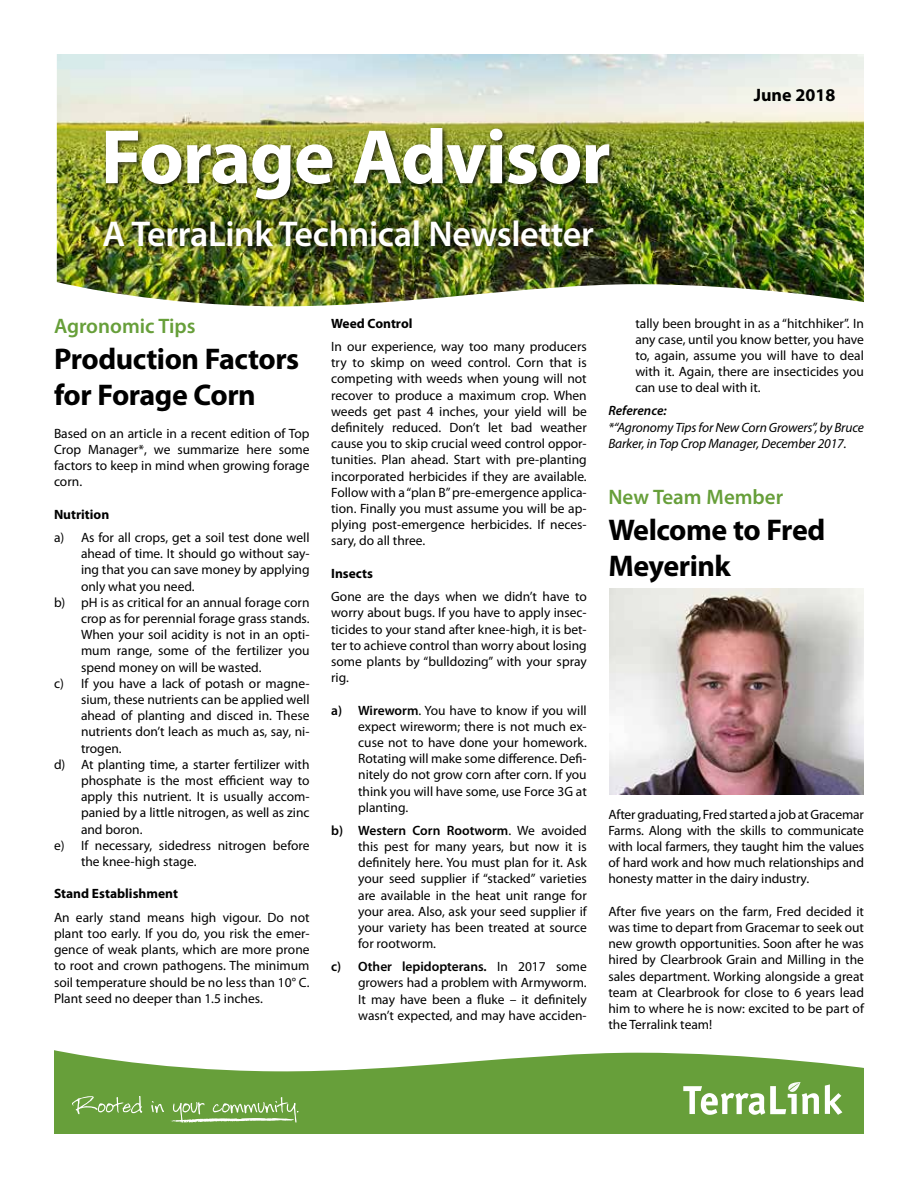
<style>
.page{position:relative;width:918px;height:1188px;background:#fff}
.page>*{position:absolute;margin:0;border:0;box-sizing:border-box;transform-origin:0 0}
.t1{font:700 77.7px "Myriad Pro";letter-spacing:-.02em;color:#fff}
.t2{font:600 36px "Myriad Pro";letter-spacing:-.01em;color:#fff}
.t3{font:700 30px/36px "Myriad Pro";letter-spacing:-.015em;color:#000}
.t4{font:600 21px "Myriad Pro";color:#679f3a}
.t5{font:700 18px "Myriad Pro";color:#000}
.t6{font:13.5px/16.2px "Myriad Pro";color:#000;text-align:justify}
.t7{font:italic 13.5px/16.2px "Myriad Pro";letter-spacing:-.01em;color:#000}
.t8{font:700 13.5px "Myriad Pro";color:#000}
.t9{font:italic 600 13.5px "Myriad Pro";color:#000}
.s1{font-weight:600}
</style>
<div class="page">
<img style="left:57px;top:54px;width:807px;height:253px">
<svg style="left:54px;top:1050px;width:810px;height:84px;fill:#679f3a"></svg>
<svg style="left:825px;top:1084px;width:17px;height:31px"></svg>
<svg style="left:683px;top:1082px;width:136px;height:33px"></svg>
<svg style="left:72px;top:1096px;width:70px;height:18px"></svg>
<svg style="left:151px;top:1101px;width:13px;height:12px"></svg>
<svg style="left:170px;top:1097px;width:128px;height:27px;background:#85b160"></svg>
<div style="left:95px;top:211px;width:507px;height:44px;background:#000;opacity:.75"></div>
<div style="left:104px;top:126px;width:512px;height:79px;background:#000;opacity:.75"></div>
<img style="left:609px;top:588px;width:254px;height:207px">
<h1 class="t1" style="left:101px;top:106px;width:511px">Forage Advisor</h1>
<h2 class="t2" style="left:103px;top:211px;width:493px">A TerraLink Technical Newsletter</h2>
<h3 class="t5" style="left:754px;top:83px;width:83px">June 2018</h3>
<h3 class="t4" style="left:54px;top:313px;width:143px">Agronomic Tips</h3>
<h3 class="t3" style="left:54px;top:340px;width:247px">Production Factors for Forage Corn</h3>
<p class="t6" style="left:54px;top:425px;width:257px">Based on an article in a recent edition of Top Crop Manager*, we summarize here some factors to keep in mind when growing forage corn.</p>
<p class="t8" style="left:54px;top:505px;width:57px">Nutrition</p>
<p class="t6" style="left:54px;top:529px;width:257px">a) As for all crops, get a soil test done well</p>
<p class="t6" style="left:81px;top:545px;width:230px">ahead of time. It should go without say-</p>
<p class="t6" style="left:81px;top:562px;width:230px">ing that you can save money by applying</p>
<p class="t6" style="left:81px;top:578px;width:115px">only what you need.</p>
<p class="t6" style="left:54px;top:594px;width:257px">b) pH is as critical for an annual forage corn</p>
<p class="t6" style="left:81px;top:610px;width:230px">crop as for perennial forage grass stands.</p>
<p class="t6" style="left:81px;top:626px;width:230px">When your soil acidity is not in an opti-</p>
<p class="t6" style="left:81px;top:643px;width:230px">mum range, some of the fertilizer you</p>
<p class="t6" style="left:81px;top:659px;width:182px">spend money on will be wasted.</p>
<p class="t6" style="left:54px;top:675px;width:257px">c) If you have a lack of potash or magne-</p>
<p class="t6" style="left:81px;top:691px;width:230px">sium, these nutrients can be applied well</p>
<p class="t6" style="left:81px;top:707px;width:230px">ahead of planting and disced in. These</p>
<p class="t6" style="left:81px;top:724px;width:230px">nutrients don’t leach as much as, say, ni-</p>
<p class="t6" style="left:81px;top:740px;width:42px">trogen.</p>
<p class="t6" style="left:54px;top:756px;width:257px">d) At planting time, a starter fertilizer with</p>
<p class="t6" style="left:81px;top:772px;width:230px">phosphate is the most efficient way to</p>
<p class="t6" style="left:81px;top:788px;width:230px">apply this nutrient. It is usually accom-</p>
<p class="t6" style="left:81px;top:805px;width:230px">panied by a little nitrogen, as well as zinc</p>
<p class="t6" style="left:81px;top:821px;width:63px">and boron.</p>
<p class="t6" style="left:54px;top:837px;width:257px">e) If necessary, sidedress nitrogen before</p>
<p class="t6" style="left:81px;top:853px;width:117px">the knee-high stage.</p>
<p class="t8" style="left:54px;top:885px;width:125px">Stand Establishment</p>
<p class="t6" style="left:54px;top:909px;width:257px">An early stand means high vigour. Do not plant too early. If you do, you risk the emer&shy;gence of weak plants, which are more prone to root and crown pathogens. The minimum soil temperature should be no less than 10° C.<br>Plant seed no deeper than 1.5 inches.</p>
<p class="t8" style="left:331px;top:314px;width:83px">Weed Control</p>
<p class="t6" style="left:331px;top:338px;width:257px">In our experience, way too many producers try to skimp on weed control. Corn that is competing with weeds when young will not recover to produce a maximum crop. When weeds get past 4 inches, your yield will be definitely reduced. Don’t let bad weather cause you to skip crucial weed control oppor&shy;tunities. Plan ahead. Start with pre-planting incorporated herbicides if they are available.<br>Follow with a “plan B” pre-emergence applica&shy;tion. Finally you must assume you will be ap&shy;plying post-emergence herbicides. If neces&shy;sary, do all three.</p>
<p class="t8" style="left:331px;top:564px;width:43px">Insects</p>
<p class="t6" style="left:331px;top:588px;width:257px">Gone are the days when we didn’t have to worry about bugs. If you have to apply insec&shy;ticides to your stand after knee-high, it is bet&shy;ter to achieve control than worry about losing some plants by “bulldozing” with your spray rig.</p>
<p class="t6" style="left:358px;top:702px;width:230px;text-indent:-27px"><span class="s1">a) Wireworm</span>. You have to know if you will expect wireworm; there is not much ex&shy;cuse not to have done your homework.<br>Rotating will make some difference. Defi&shy;nitely do not grow corn after corn. If you think you will have some, use Force 3G at planting.</p>
<p class="t6" style="left:358px;top:822px;width:230px;text-indent:-27px"><span class="s1">b) Western Corn Rootworm</span>. We avoided this pest for many years, but now it is definitely here. You must plan for it. Ask your seed supplier if “stacked” varieties are available in the heat unit range for your area. Also, ask your seed supplier if your variety has been treated at source for rootworm.</p>
<p class="t6" style="left:358px;top:958px;width:230px;text-indent:-27px"><span class="s1">c) Other lepidopterans.</span> In 2017 some growers had a problem with Armyworm.<br>It may have been a fluke – it definitely wasn’t expected, and may have acciden-</p>
<p class="t6" style="left:635px;top:315px;width:230px">tally been brought in as a “hitchhiker”. In any case, until you know better, you have to, again, assume you will have to deal with it. Again, there are insecticides you can use to deal with it.</p>
<p class="t9" style="left:608px;top:402px;width:60px">Reference:</p>
<p class="t7" style="left:608px;top:419px;width:257px">*“Agronomy Tips for New Corn Growers”, by Bruce<br>Barker, in Top Crop Manager, December 2017.</p>
<h3 class="t4" style="left:608px;top:483px;width:176px">New Team Member</h3>
<h3 class="t3" style="left:608px;top:511px;width:218px">Welcome to Fred<br>Meyerink</h3>
<p class="t6" style="left:608px;top:806px;width:257px">After graduating, Fred started a job at Gracemar Farms. Along with the skills to communicate with local farmers, they taught him the values of hard work and how much relationships and honesty matter in the dairy industry.</p>
<p class="t6" style="left:608px;top:903px;width:257px">After five years on the farm, Fred decided it was time to depart from Gracemar to seek out new growth opportunities. Soon after he was hired by Clearbrook Grain and Milling in the sales department. Working alongside a great team at Clearbrook for close to 6 years lead him to where he is now: excited to be part of the Terralink team!</p>
</div>
